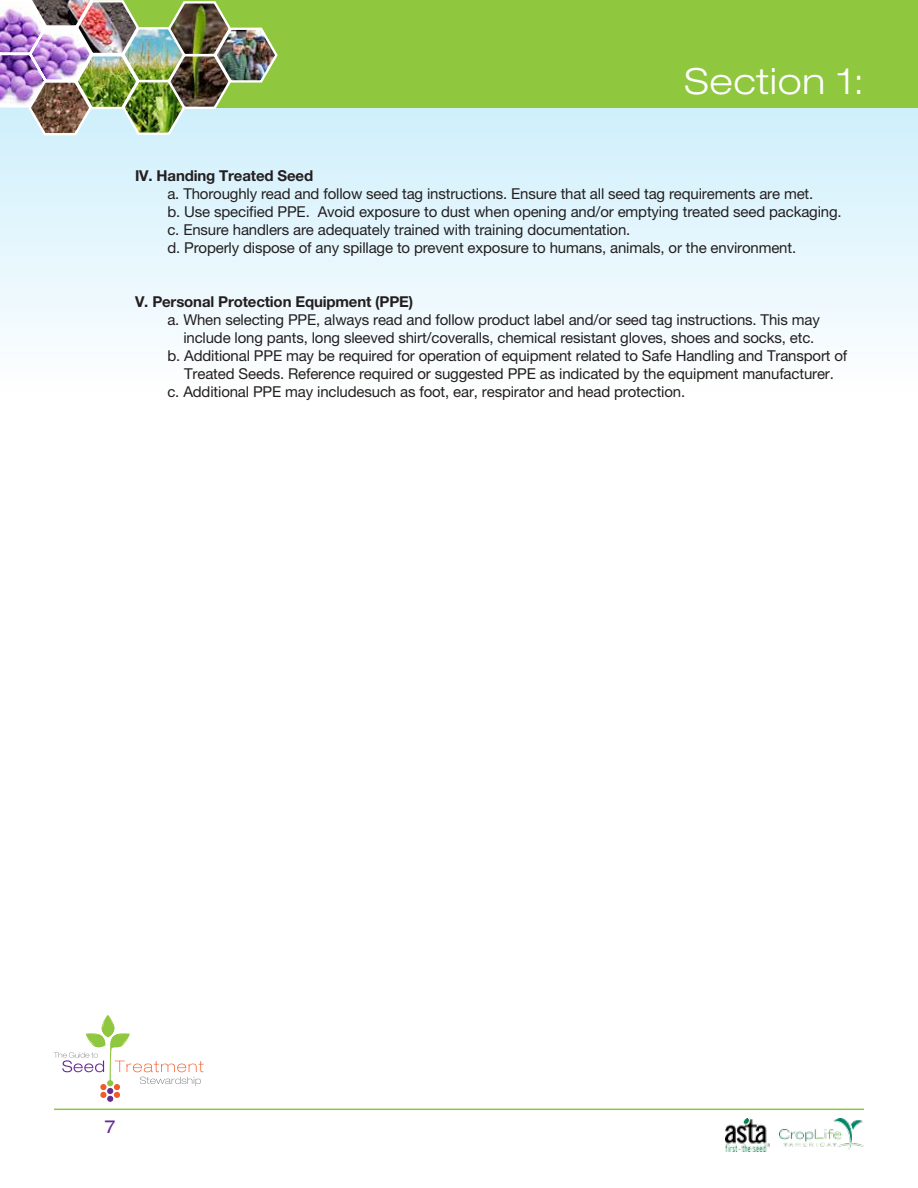
<style>
.page{position:relative;width:918px;height:1188px;background:#fff}
.page>*{position:absolute;margin:0;border:0;box-sizing:border-box;transform-origin:0 0}
.t1{font:300 expanded 36px "Helvetica Neue";letter-spacing:.025em;color:#fff}
.t2{font:expanded 18px "Helvetica Neue";color:#662d91}
.t3{font:15px/18px "Helvetica Neue";letter-spacing:-.01em;color:#231f20}
.t4{font:700 15px "Helvetica Neue";letter-spacing:-.01em;color:#231f20}
</style>
<div class="page">
<img style="left:726px;top:1118px;width:43px;height:34px">
<img style="left:779px;top:1119px;width:85px;height:31px">
<hr style="left:54px;top:1109px;width:810px;height:1px;background:#8fc73e">
<svg style="left:0;top:108px;width:918px;height:227px;fill:#e2f5fd"></svg>
<div style="left:0;top:0;width:918px;height:108px;background:#8fc73e"></div>
<svg style="left:54px;top:1015px;width:150px;height:87px"></svg>
<img style="left:0;top:0;width:279px;height:137px">
<h1 class="t1" style="left:685px;top:60px;width:181px">Section 1:</h1>
<p class="t4" style="left:135px;top:166px;width:180px">IV. Handing Treated Seed</p>
<p class="t3" style="left:167px;top:184px;width:673px">a. Thoroughly read and follow seed tag instructions. Ensure that all seed tag requirements are met.<br>b. Use specified PPE. Avoid exposure to dust when opening and/or emptying treated seed packaging. c. Ensure handlers are adequately trained with training documentation.<br>d. Properly dispose of any spillage to prevent exposure to humans, animals, or the environment.</p>
<p class="t4" style="left:135px;top:292px;width:280px">V. Personal Protection Equipment (PPE)</p>
<p class="t3" style="left:167px;top:310px;width:654px">a. When selecting PPE, always read and follow product label and/or seed tag instructions. This may</p>
<p class="t3" style="left:183px;top:328px;width:631px">include long pants, long sleeved shirt/coveralls, chemical resistant gloves, shoes and socks, etc.</p>
<p class="t3" style="left:167px;top:346px;width:681px">b. Additional PPE may be required for operation of equipment related to Safe Handling and Transport of</p>
<p class="t3" style="left:184px;top:364px;width:649px">Treated Seeds. Reference required or suggested PPE as indicated by the equipment manufacturer.</p>
<p class="t3" style="left:167px;top:382px;width:517px">c. Additional PPE may includesuch as foot, ear, respirator and head protection.</p>
<p class="t2" style="left:105px;top:1116px;width:12px">7</p>
</div>
